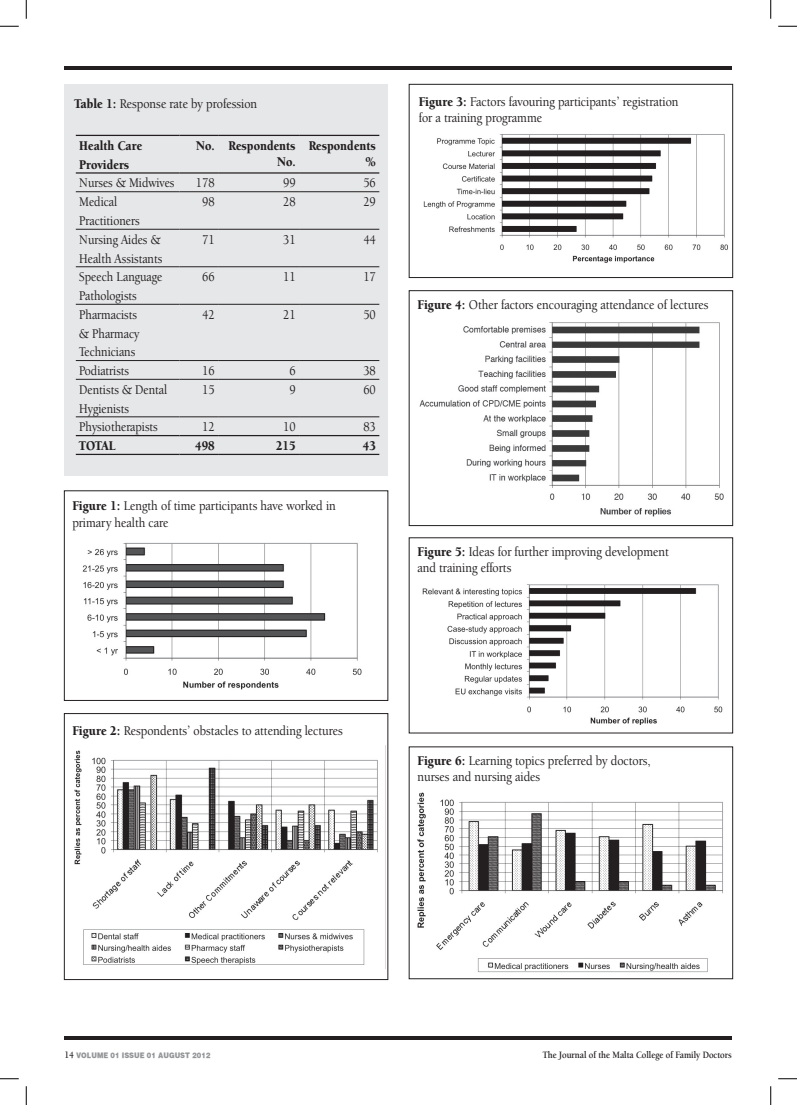
<style>
.page{position:relative;width:797px;height:1105px;background:#fff}
.page>*{position:absolute;margin:0;border:0;box-sizing:border-box;transform-origin:0 0}
.t1{font:500 13.75px/16.2px "Berkeley Oldstyle IT Cby BT";color:#231f20;scale:.9 1}
.t2{font:500 13.75px/18.8px "Berkeley Oldstyle IT Cby BT";color:#231f20;scale:.88 1}
.t3{font:900 13.75px/16.2px "Berkeley Oldstyle IT Cby BT";color:#231f20;text-align:right;scale:.88 1}
.t4{font:700 10px "Berkeley Oldstyle IT Cby BT";color:#231f20;scale:.9 1}
.t5{font:900 7.5px "Halveticus";color:#939598;scale:.9 1}
.s1{font-weight:900}
.s2{font-family:"Berkeley Oldstyle IT Cby BT";font-weight:700;font-size:10px;color:#231f20}
</style>
<div class="page">
<hr style="left:64px;top:1036px;width:667px;height:4px;background:#231f20">
<hr style="left:64px;top:66px;width:667px;height:3px;background:#231f20">
<div style="left:64px;top:490px;width:324px;height:211px;border:1px solid #231f20"></div>
<div style="left:409px;top:84px;width:324px;height:194px;border:1px solid #231f20"></div>
<img style="left:82px;top:542px;width:280px;height:148px">
<div style="left:64px;top:84px;width:324px;height:391px;background:#e6e7e9"></div>
<hr style="left:76px;top:191px;width:103px;height:1px;background:#231f20">
<hr style="left:179px;top:191px;width:39px;height:1px;background:#231f20">
<hr style="left:218px;top:191px;width:81px;height:1px;background:#231f20">
<hr style="left:299px;top:191px;width:80px;height:1px;background:#231f20">
<hr style="left:76px;top:229px;width:103px;height:1px;background:#231f20">
<hr style="left:179px;top:229px;width:39px;height:1px;background:#231f20">
<hr style="left:218px;top:229px;width:81px;height:1px;background:#231f20">
<hr style="left:299px;top:229px;width:80px;height:1px;background:#231f20">
<hr style="left:76px;top:266px;width:103px;height:1px;background:#231f20">
<hr style="left:179px;top:266px;width:39px;height:1px;background:#231f20">
<hr style="left:218px;top:266px;width:81px;height:1px;background:#231f20">
<hr style="left:299px;top:266px;width:80px;height:1px;background:#231f20">
<hr style="left:76px;top:304px;width:103px;height:1px;background:#231f20">
<hr style="left:179px;top:304px;width:39px;height:1px;background:#231f20">
<hr style="left:218px;top:304px;width:81px;height:1px;background:#231f20">
<hr style="left:299px;top:304px;width:80px;height:1px;background:#231f20">
<hr style="left:76px;top:360px;width:103px;height:1px;background:#231f20">
<hr style="left:179px;top:360px;width:39px;height:1px;background:#231f20">
<hr style="left:218px;top:360px;width:81px;height:1px;background:#231f20">
<hr style="left:299px;top:360px;width:80px;height:1px;background:#231f20">
<hr style="left:76px;top:379px;width:103px;height:1px;background:#231f20">
<hr style="left:179px;top:379px;width:39px;height:1px;background:#231f20">
<hr style="left:218px;top:379px;width:81px;height:1px;background:#231f20">
<hr style="left:299px;top:379px;width:80px;height:1px;background:#231f20">
<hr style="left:76px;top:416px;width:103px;height:1px;background:#231f20">
<hr style="left:179px;top:416px;width:39px;height:1px;background:#231f20">
<hr style="left:218px;top:416px;width:81px;height:1px;background:#231f20">
<hr style="left:299px;top:416px;width:80px;height:1px;background:#231f20">
<hr style="left:76px;top:435px;width:103px;height:1px;background:#231f20">
<hr style="left:179px;top:435px;width:39px;height:1px;background:#231f20">
<hr style="left:218px;top:435px;width:81px;height:1px;background:#231f20">
<hr style="left:299px;top:435px;width:80px;height:1px;background:#231f20">
<hr style="left:76px;top:454px;width:103px;height:1px;background:#231f20">
<hr style="left:179px;top:454px;width:39px;height:1px;background:#231f20">
<hr style="left:218px;top:454px;width:81px;height:1px;background:#231f20">
<hr style="left:299px;top:454px;width:80px;height:1px;background:#231f20">
<hr style="left:76px;top:172px;width:103px;height:2px;background:#231f20">
<hr style="left:179px;top:172px;width:39px;height:2px;background:#231f20">
<hr style="left:218px;top:172px;width:81px;height:2px;background:#231f20">
<hr style="left:299px;top:172px;width:80px;height:2px;background:#231f20">
<hr style="left:76px;top:135px;width:103px;height:1px;background:#231f20">
<hr style="left:179px;top:135px;width:39px;height:1px;background:#231f20">
<hr style="left:218px;top:135px;width:81px;height:1px;background:#231f20">
<hr style="left:299px;top:135px;width:80px;height:1px;background:#231f20">
<div style="left:64px;top:713px;width:324px;height:267px;border:1px solid #231f20"></div>
<img style="left:74px;top:746px;width:312px;height:222px">
<img style="left:423px;top:134px;width:305px;height:129px">
<div style="left:409px;top:290px;width:324px;height:236px;border:1px solid #231f20"></div>
<img style="left:414px;top:322px;width:317px;height:203px">
<img style="left:417px;top:584px;width:309px;height:149px">
<div style="left:409px;top:746px;width:324px;height:233px;border:1px solid #231f20"></div>
<img style="left:408px;top:789px;width:315px;height:184px">
<svg style="left:0;top:25px;width:19px;height:2px"></svg>
<svg style="left:778px;top:25px;width:19px;height:2px"></svg>
<svg style="left:0;top:1078px;width:19px;height:1px"></svg>
<svg style="left:778px;top:1078px;width:19px;height:1px"></svg>
<svg style="left:25px;top:0;width:2px;height:19px"></svg>
<svg style="left:25px;top:1086px;width:2px;height:19px"></svg>
<svg style="left:770px;top:0;width:1px;height:19px"></svg>
<svg style="left:770px;top:1086px;width:1px;height:19px"></svg>
<p class="t1" style="left:75px;top:95px;width:204px"><span class="s1">Table 1:</span> Response rate by profession</p>
<p class="t3" style="left:79px;top:136px;width:73px;line-height:18.8px;text-align:left">Health Care<br>Providers</p>
<p class="t3" style="left:196px;top:137px;width:114px">No. Respondents<br>No.</p>
<p class="t3" style="left:309px;top:137px;width:78px">Respondents %</p>
<p class="t2" style="left:79px;top:174px;width:110px">Nurses &amp; Midwives</p>
<p class="t2" style="left:196px;top:174px;width:23px">178</p>
<p class="t2" style="left:283px;top:174px;width:16px">99</p>
<p class="t2" style="left:363px;top:174px;width:16px">56</p>
<p class="t2" style="left:79px;top:192px;width:70px">Medical<br>Practitioners</p>
<p class="t2" style="left:202px;top:192px;width:16px">98</p>
<p class="t2" style="left:283px;top:192px;width:16px">28</p>
<p class="t2" style="left:363px;top:192px;width:16px">29</p>
<p class="t2" style="left:79px;top:230px;width:96px">Nursing Aides &amp;<br>Health Assistants</p>
<p class="t2" style="left:202px;top:230px;width:16px">71</p>
<p class="t2" style="left:283px;top:230px;width:16px">31</p>
<p class="t2" style="left:363px;top:230px;width:16px">44</p>
<p class="t2" style="left:79px;top:267px;width:96px">Speech Language<br>Pathologists</p>
<p class="t2" style="left:202px;top:267px;width:16px">66</p>
<p class="t2" style="left:283px;top:267px;width:16px">11</p>
<p class="t2" style="left:363px;top:267px;width:16px">17</p>
<p class="t2" style="left:79px;top:305px;width:70px">Pharmacists &amp; Pharmacy<br>Technicians</p>
<p class="t2" style="left:202px;top:305px;width:16px">42</p>
<p class="t2" style="left:283px;top:305px;width:16px">21</p>
<p class="t2" style="left:363px;top:305px;width:16px">50</p>
<p class="t2" style="left:79px;top:361px;width:58px">Podiatrists</p>
<p class="t2" style="left:202px;top:361px;width:16px">16</p>
<p class="t2" style="left:289px;top:361px;width:9px">6</p>
<p class="t2" style="left:363px;top:361px;width:16px">38</p>
<p class="t2" style="left:79px;top:380px;width:101px">Dentists &amp; Dental<br>Hygienists</p>
<p class="t2" style="left:202px;top:380px;width:16px">15</p>
<p class="t2" style="left:289px;top:380px;width:9px">9</p>
<p class="t2" style="left:363px;top:380px;width:16px">60</p>
<p class="t2" style="left:79px;top:417px;width:91px">Physiotherapists</p>
<p class="t2" style="left:202px;top:417px;width:16px">12</p>
<p class="t2" style="left:283px;top:417px;width:16px">10</p>
<p class="t2" style="left:363px;top:417px;width:16px">83</p>
<p class="t3" style="left:79px;top:437px;width:42px">TOTAL</p>
<p class="t3" style="left:195px;top:437px;width:24px">498</p>
<p class="t3" style="left:276px;top:437px;width:24px">215</p>
<p class="t3" style="left:363px;top:437px;width:16px">43</p>
<p class="t1" style="left:72px;top:498px;width:294px"><span class="s1">Figure 1:</span> Length of time participants have worked in primary health care</p>
<p class="t1" style="left:418px;top:93px;width:290px"><span class="s1">Figure 3:</span> Factors favouring participants’ registration for a training programme</p>
<p class="t1" style="left:417px;top:296px;width:325px"><span class="s1">Figure 4:</span> Other factors encouraging attendance of lectures</p>
<p class="t1" style="left:417px;top:543px;width:281px"><span class="s1">Figure 5:</span> Ideas for further improving development and training efforts</p>
<p class="t1" style="left:72px;top:722px;width:302px"><span class="s1">Figure 2:</span> Respondents’ obstacles to attending lectures</p>
<p class="t1" style="left:417px;top:752px;width:261px"><span class="s1">Figure 6:</span> Learning topics preferred by doctors, nurses and nursing aides</p>
<p class="t5" style="left:64px;top:1050px;width:164px"><span class="s2">14</span> VOLUME 01 ISSUE 01 AUGUST 2012</p>
<p class="t4" style="left:543px;top:1049px;width:211px">The Journal of the Malta College of Family Doctors</p>
</div>
